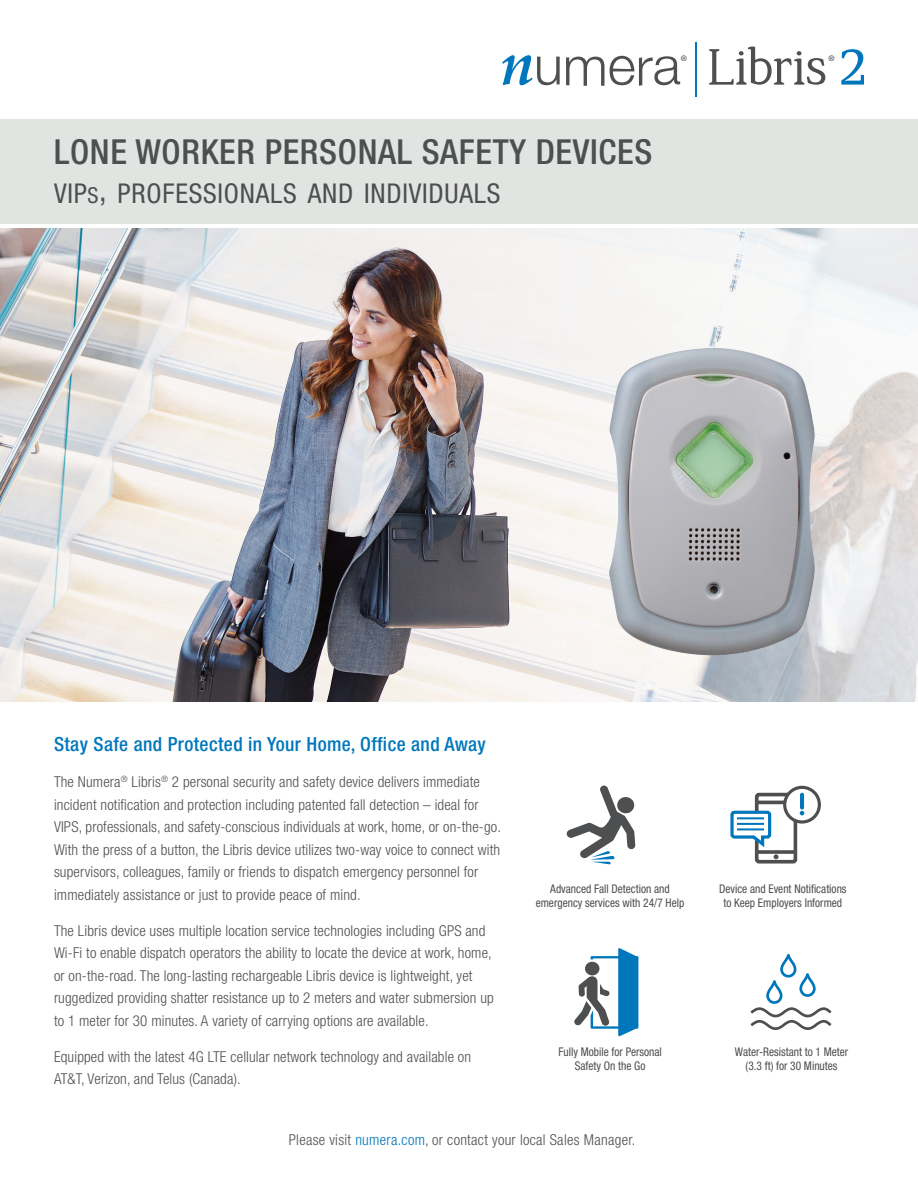
<style>
.page{position:relative;width:918px;height:1188px;background:#fff}
.page>*{position:absolute;margin:0;border:0;box-sizing:border-box;transform-origin:0 0}
.t1{font:500 condensed 34.5px "Helvetica Neue LT Std";letter-spacing:.02em;color:#4e4f50}
.t2{font:condensed 27.3px "Helvetica Neue LT Std";letter-spacing:.03em;color:#4e4f50}
.t3{font:500 condensed 19.5px "Helvetica Neue LT Std";letter-spacing:.02em;color:#0077bd}
.t4{font:300 condensed 15px/22.5px "Helvetica Neue LT Std";letter-spacing:.01em;color:#4e4f50}
.t5{font:condensed 12px/14.4px "Helvetica Neue LT Std";color:#4e4f50;text-align:center;scale:.95 1}
.t6{font:500 7.65px "Helvetica Neue LT Pro";color:#4e4f50}
.s1{font-size:22.05px}
.s2{font-size:31.5px}
.s3{color:#0077bd}
</style>
<div class="page">
<img style="left:0;top:228px;width:918px;height:474px">
<svg style="left:709px;top:47px;width:116px;height:38px"></svg>
<hr style="left:695px;top:42px;width:1px;height:54px;background:#0077bd">
<svg style="left:566px;top:57px;width:38px;height:29px"></svg>
<svg style="left:610px;top:56px;width:70px;height:30px"></svg>
<svg style="left:502px;top:55px;width:58px;height:30px"></svg>
<svg style="left:841px;top:49px;width:23px;height:36px"></svg>
<div style="left:0;top:120px;width:918px;height:104px;background:#e2e4e2"></div>
<svg style="left:574px;top:948px;width:64px;height:88px"></svg>
<svg style="left:566px;top:785px;width:69px;height:79px"></svg>
<div style="left:755px;top:793px;width:42px;height:71px;border:4px solid #4e4f50;border-radius:2px"></div>
<hr style="left:757px;top:801px;width:31px;height:3px;background:#4e4f50">
<svg style="left:778px;top:850px;width:17px;height:4px"></svg>
<svg style="left:785px;top:787px;width:34px;height:35px"></svg>
<div style="left:783px;top:786px;width:38px;height:38px;border:3px solid #4e4f50;border-radius:50%"></div>
<hr style="left:800px;top:793px;width:4px;height:17px;background:#0077bd;border-radius:2px">
<svg style="left:800px;top:811px;width:4px;height:4px"></svg>
<svg style="left:730px;top:809px;width:48px;height:50px"></svg>
<hr style="left:737px;top:817px;width:27px;height:2px;background:#0077bd">
<hr style="left:737px;top:823px;width:27px;height:2px;background:#0077bd">
<hr style="left:737px;top:828px;width:27px;height:2px;background:#0077bd">
<svg style="left:750px;top:953px;width:82px;height:77px"></svg>
<img style="left:608px;top:326px;width:210px;height:354px">
<p class="t6" style="left:681px;top:54px;width:8px">®</p>
<p class="t6" style="left:829px;top:54px;width:8px">®</p>
<h1 class="t1" style="left:54px;top:131px;width:600px">LONE WORKER PERSONAL SAFETY DEVICES</h1>
<h2 class="t2" style="left:54px;top:178px;width:448px">VIP<span class="s1">S</span><span class="s2">,</span> PROFESSIONALS AND INDIVIDUALS</h2>
<h3 class="t3" style="left:54px;top:732px;width:433px">Stay Safe and Protected in Your Home, Office and Away</h3>
<p class="t4" style="left:54px;top:771px;width:449px">The Numera<sup>®</sup> Libris<sup>®</sup> 2 personal security and safety device delivers immediate incident notification and protection including patented fall detection – ideal for VIPS, professionals, and safety-conscious individuals at work, home, or on-the-go.<br>With the press of a button, the Libris device utilizes two-way voice to connect with supervisors, colleagues, family or friends to dispatch emergency personnel for immediately assistance or just to provide peace of mind.</p>
<p class="t4" style="left:54px;top:919px;width:441px">The Libris device uses multiple location service technologies including GPS and Wi-Fi to enable dispatch operators the ability to locate the device at work, home, or on-the-road. The long-lasting rechargeable Libris device is lightweight, yet ruggedized providing shatter resistance up to 2 meters and water submersion up to 1 meter for 30 minutes. A variety of carrying options are available.</p>
<p class="t4" style="left:54px;top:1045px;width:419px">Equipped with the latest 4G LTE cellular network technology and available on<br>AT&amp;T, Verizon, and Telus (Canada).</p>
<p class="t5" style="left:536px;top:881px;width:158px">Advanced Fall Detection and emergency services with 24/7 Help</p>
<p class="t5" style="left:719px;top:882px;width:136px">Device and Event Notifications to Keep Employers Informed</p>
<p class="t5" style="left:558px;top:1044px;width:110px">Fully Mobile for Personal<br>Safety On the Go</p>
<p class="t5" style="left:735px;top:1044px;width:121px">Water-Resistant to 1 Meter (3.3 ft) for 30 Minutes</p>
<p class="t4" style="left:289px;top:1128px;width:348px">Please visit <span class="s3">numera.com</span>, or contact your local Sales Manager.</p>
</div>
